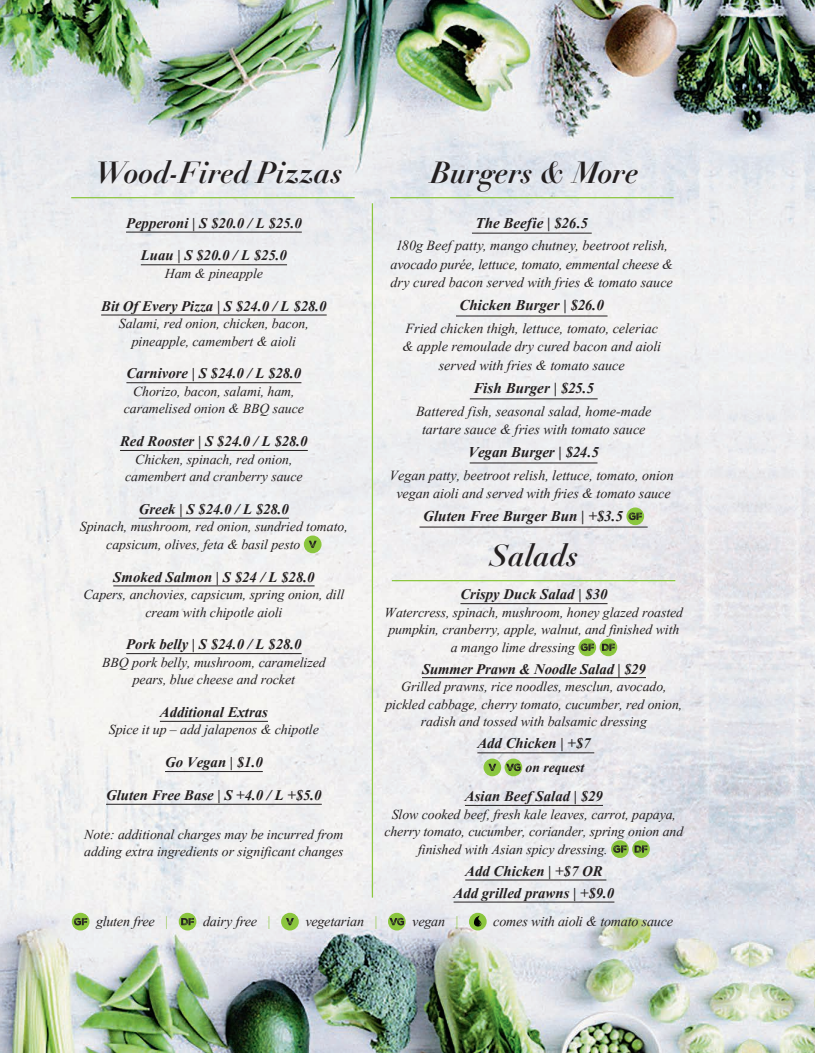
<style>
.page{position:relative;width:815px;height:1053px;background:#fff}
.page>*{position:absolute;margin:0;border:0;box-sizing:border-box;transform-origin:0 0}
.t1{font:italic 700 30px "Didot LT Pro";color:#231f20}
.t2{font:700 18.75px "Vijaya";letter-spacing:-.005em;color:#231f20}
.ITEM_NAME{font:700 18.38px/22px "Vijaya";color:#231f20;text-align:center}
.ITEM_DESCRIPTION{font:700 18.38px "Vijaya";letter-spacing:-.01em;color:#231f20}
.t3{font:17.5px/18.8px "Vijaya";letter-spacing:-.005em;color:#231f20;text-align:center}
.ITEM_DESCRIPTION-2{font:17.12px/17.5px "Vijaya";letter-spacing:-.005em;color:#231f20;text-align:center}
.ITEM_DESCRIPTION-3{font:700 17.12px "Vijaya";letter-spacing:-.005em;color:#231f20}
.s1{color:#8bc63e}
</style>
<div class="page">
<img style="left:0;top:0;width:749px;height:1052px">
<hr style="left:372px;top:203px;width:1px;height:694px;background:#8bc63e">
<hr style="left:71px;top:197px;width:284px;height:1px;background:#8bc63e">
<hr style="left:390px;top:197px;width:284px;height:1px;background:#8bc63e">
<hr style="left:472px;top:233px;width:120px;height:1px;background:#231f20">
<hr style="left:456px;top:315px;width:152px;height:1px;background:#231f20">
<hr style="left:470px;top:398px;width:128px;height:1px;background:#231f20">
<hr style="left:470px;top:462px;width:127px;height:1px;background:#231f20">
<hr style="left:392px;top:580px;width:283px;height:1px;background:#8bc63e">
<hr style="left:420px;top:526px;width:228px;height:1px;background:#231f20">
<svg style="left:626px;top:507px;width:18px;height:18px"></svg>
<svg style="left:629px;top:512px;width:13px;height:8px"></svg>
<svg style="left:72px;top:912px;width:17px;height:18px"></svg>
<svg style="left:74px;top:917px;width:13px;height:8px"></svg>
<svg style="left:179px;top:912px;width:17px;height:18px"></svg>
<svg style="left:181px;top:917px;width:13px;height:8px"></svg>
<div style="left:281px;top:912px;width:18px;height:18px;background:#8bc63e;border-radius:50%"></div>
<svg style="left:286px;top:918px;width:8px;height:7px"></svg>
<svg style="left:388px;top:912px;width:18px;height:18px"></svg>
<svg style="left:390px;top:917px;width:14px;height:8px"></svg>
<svg style="left:469px;top:912px;width:18px;height:18px"></svg>
<svg style="left:474px;top:915px;width:8px;height:11px"></svg>
<img style="left:749px;top:0;width:66px;height:1052px">
<hr style="left:460px;top:603px;width:148px;height:1px;background:#231f20">
<hr style="left:422px;top:677px;width:224px;height:1px;background:#231f20">
<hr style="left:477px;top:752px;width:117px;height:1px;background:#231f20">
<hr style="left:465px;top:805px;width:138px;height:1px;background:#231f20">
<hr style="left:465px;top:879px;width:141px;height:1px;background:#231f20">
<hr style="left:454px;top:901px;width:160px;height:1px;background:#231f20">
<svg style="left:578px;top:638px;width:18px;height:18px"></svg>
<svg style="left:581px;top:643px;width:13px;height:8px"></svg>
<div style="left:600px;top:638px;width:17px;height:18px;background:#8bc63e;border-radius:50%"></div>
<svg style="left:602px;top:643px;width:13px;height:8px"></svg>
<div style="left:483px;top:758px;width:18px;height:18px;background:#8bc63e;border-radius:50%"></div>
<svg style="left:488px;top:763px;width:8px;height:8px"></svg>
<div style="left:505px;top:758px;width:17px;height:18px;background:#8bc63e;border-radius:50%"></div>
<svg style="left:506px;top:763px;width:15px;height:8px"></svg>
<svg style="left:611px;top:840px;width:18px;height:17px"></svg>
<svg style="left:613px;top:845px;width:14px;height:7px"></svg>
<svg style="left:632px;top:840px;width:18px;height:17px"></svg>
<svg style="left:635px;top:845px;width:12px;height:7px"></svg>
<hr style="left:126px;top:232px;width:176px;height:1px;background:#231f20">
<hr style="left:141px;top:264px;width:146px;height:1px;background:#231f20">
<hr style="left:101px;top:315px;width:226px;height:1px;background:#231f20">
<hr style="left:126px;top:382px;width:175px;height:1px;background:#231f20">
<hr style="left:120px;top:450px;width:188px;height:1px;background:#231f20">
<hr style="left:139px;top:518px;width:150px;height:1px;background:#231f20">
<hr style="left:113px;top:585px;width:202px;height:1px;background:#231f20">
<hr style="left:126px;top:653px;width:176px;height:1px;background:#231f20">
<hr style="left:160px;top:721px;width:108px;height:1px;background:#231f20">
<hr style="left:165px;top:771px;width:98px;height:1px;background:#231f20">
<hr style="left:106px;top:803px;width:216px;height:1px;background:#231f20">
<div style="left:304px;top:535px;width:18px;height:18px;background:#8bc63e;border-radius:50%"></div>
<svg style="left:309px;top:540px;width:8px;height:8px"></svg>
<p class="t1" style="left:96px;top:153px;width:248px">Wood-Fired Pizzas</p>
<p class="t1" style="left:431px;top:153px;width:209px">Burgers &amp; More</p>
<p class="t2" style="left:475px;top:208px;width:114px">The Beefie | $26.5</p>
<p class="t3" style="left:391px;top:234px;width:284px;text-align:left">180g Beef patty, mango chutney, beetroot relish, avocado purée, lettuce, tomato, emmental cheese &amp; dry cured bacon served with fries &amp; tomato sauce</p>
<p class="t2" style="left:460px;top:290px;width:146px">Chicken Burger | $26.0</p>
<p class="t3" style="left:402px;top:316px;width:260px">Fried chicken thigh, lettuce, tomato, celeriac &amp; apple remoulade dry cured bacon and aioli served with fries &amp; tomato sauce</p>
<p class="t2" style="left:473px;top:373px;width:122px">Fish Burger | $25.5</p>
<p class="t3" style="left:416px;top:399px;width:237px">Battered fish, seasonal salad, home-made tartare sauce &amp; fries with tomato sauce</p>
<p class="t2" style="left:468px;top:437px;width:132px">Vegan Burger | $24.5</p>
<p class="t3" style="left:390px;top:463px;width:286px">Vegan patty, beetroot relish, lettuce, tomato, onion vegan aioli and served with fries &amp; tomato sauce</p>
<p class="t2" style="left:423px;top:501px;width:201px">Gluten Free Burger Bun | +$3.5</p>
<p class="t1" style="left:490px;top:536px;width:90px">Salads</p>
<p class="ITEM_NAME" style="left:126px;top:210px;width:177px">Pepperoni | S $20.0 / L $25.0</p>
<p class="ITEM_NAME" style="left:141px;top:242px;width:148px">Luau | S $20.0 / L $25.0</p>
<p class="ITEM_DESCRIPTION-2" style="left:165px;top:262px;width:100px">Ham &amp; pineapple</p>
<p class="ITEM_NAME" style="left:101px;top:292px;width:227px">Bit Of Every Pizza | S $24.0 / L $28.0</p>
<p class="ITEM_DESCRIPTION-2" style="left:119px;top:313px;width:191px">Salami, red onion, chicken, bacon,</p>
<p class="ITEM_DESCRIPTION-2" style="left:132px;top:330px;width:166px">pineapple, camembert &amp; aioli</p>
<p class="ITEM_NAME" style="left:126px;top:360px;width:176px">Carnivore | S $24.0 / L $28.0</p>
<p class="ITEM_DESCRIPTION-2" style="left:133px;top:380px;width:163px">Chorizo, bacon, salami, ham,</p>
<p class="ITEM_DESCRIPTION-2" style="left:124px;top:398px;width:182px">caramelised onion &amp; BBQ sauce</p>
<p class="ITEM_NAME" style="left:120px;top:428px;width:189px">Red Rooster | S $24.0 / L $28.0</p>
<p class="ITEM_DESCRIPTION-2" style="left:135px;top:448px;width:159px">Chicken, spinach, red onion,</p>
<p class="ITEM_DESCRIPTION-2" style="left:125px;top:465px;width:179px">camembert and cranberry sauce</p>
<p class="ITEM_NAME" style="left:139px;top:495px;width:152px">Greek | S $24.0 / L $28.0</p>
<p class="ITEM_DESCRIPTION-2" style="left:80px;top:516px;width:269px">Spinach, mushroom, red onion, sundried tomato,</p>
<p class="ITEM_DESCRIPTION-2" style="left:106px;top:533px;width:196px">capsicum, olives, feta &amp; basil pesto</p>
<p class="ITEM_NAME" style="left:113px;top:563px;width:203px">Smoked Salmon | S $24 / L $28.0</p>
<p class="ITEM_DESCRIPTION-2" style="left:83px;top:583px;width:262px">Capers, anchovies, capsicum, spring onion, dill cream with chipotle aioli</p>
<p class="ITEM_NAME" style="left:126px;top:631px;width:177px">Pork belly | S $24.0 / L $28.0</p>
<p class="ITEM_DESCRIPTION-2" style="left:102px;top:651px;width:225px">BBQ pork belly, mushroom, caramelized</p>
<p class="ITEM_DESCRIPTION-2" style="left:133px;top:669px;width:164px">pears, blue cheese and rocket</p>
<p class="ITEM_NAME" style="left:160px;top:699px;width:110px">Additional Extras</p>
<p class="ITEM_DESCRIPTION-2" style="left:109px;top:719px;width:212px">Spice it up – add jalapenos &amp; chipotle</p>
<p class="ITEM_NAME" style="left:165px;top:749px;width:99px">Go Vegan | $1.0</p>
<p class="ITEM_NAME" style="left:106px;top:781px;width:217px">Gluten Free Base | S +4.0 / L +$5.0</p>
<p class="ITEM_DESCRIPTION-2" style="left:84px;top:823px;width:261px;text-align:left">Note: additional charges may be incurred from adding extra ingredients or significant changes</p>
<p class="ITEM_NAME" style="left:460px;top:581px;width:149px">Crispy Duck Salad | $30</p>
<p class="ITEM_DESCRIPTION-2" style="left:385px;top:601px;width:300px">Watercress, spinach, mushroom, honey glazed roasted</p>
<p class="ITEM_DESCRIPTION-2" style="left:388px;top:619px;width:292px">pumpkin, cranberry, apple, walnut, and finished with</p>
<p class="ITEM_DESCRIPTION-2" style="left:451px;top:636px;width:126px">a mango lime dressing</p>
<p class="ITEM_DESCRIPTION" style="left:422px;top:654px;width:225px">Summer Prawn &amp; Noodle Salad | $29</p>
<p class="ITEM_DESCRIPTION-2" style="left:385px;top:676px;width:298px">Grilled prawns, rice noodles, mesclun, avocado, pickled cabbage, cherry tomato, cucumber, red onion, radish and tossed with balsamic dressing</p>
<p class="ITEM_NAME" style="left:477px;top:730px;width:115px">Add Chicken | +$7</p>
<p class="ITEM_DESCRIPTION-3" style="left:526px;top:753px;width:60px">on request</p>
<p class="ITEM_NAME" style="left:465px;top:783px;width:139px">Asian Beef Salad | $29</p>
<p class="ITEM_DESCRIPTION-2" style="left:392px;top:803px;width:286px">Slow cooked beef, fresh kale leaves, carrot, papaya,</p>
<p class="ITEM_DESCRIPTION-2" style="left:384px;top:820px;width:300px">cherry tomato, cucumber, coriander, spring onion and</p>
<p class="ITEM_DESCRIPTION-2" style="left:418px;top:838px;width:191px">finished with Asian spicy dressing.</p>
<p class="ITEM_NAME" style="left:454px;top:857px;width:162px">Add Chicken | +$7 OR<br>Add grilled prawns | +$9.0</p>
<p class="t3" style="left:96px;top:909px;width:74px">gluten free <span class="s1">|</span></p>
<p class="t3" style="left:203px;top:909px;width:70px">dairy free <span class="s1">|</span></p>
<p class="t3" style="left:305px;top:909px;width:74px">vegetarian <span class="s1">|</span></p>
<p class="t3" style="left:412px;top:909px;width:48px">vegan <span class="s1">|</span></p>
<p class="t3" style="left:493px;top:909px;width:181px">comes with aioli &amp; tomato sauce</p>
</div>
